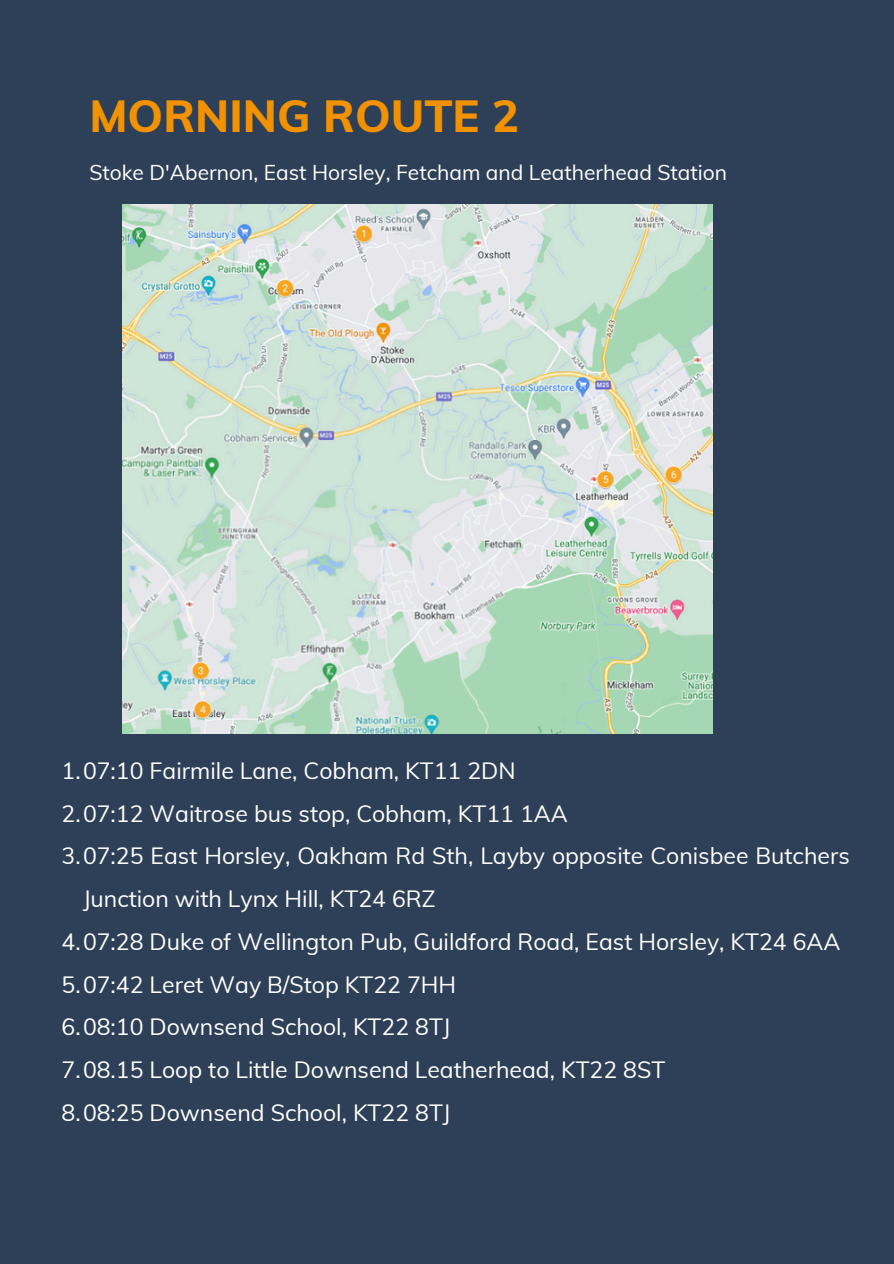
<style>
.page{position:relative;width:894px;height:1264px;background:#fff}
.page>*{position:absolute;margin:0;border:0;box-sizing:border-box;transform-origin:0 0}
.t1{font:800 45px "Muli";color:#f39200}
.t2{font:22.95px/42.8px "Muli";color:#fff}
.t3{font:21px "Muli";color:#fff}
</style>
<div class="page">
<div style="left:0;top:0;width:893px;height:1263px;background:#2e4057"></div>
<img style="left:122px;top:204px;width:590px;height:529px">
<p class="t1" style="left:89px;top:87px;width:431px">MORNING ROUTE 2</p>
<p class="t3" style="left:89px;top:159px;width:639px">Stoke D'Abernon, East Horsley, Fetcham and Leatherhead Station</p>
<p class="t2" style="left:62px;top:748px;width:455px">1.07:10 Fairmile Lane, Cobham, KT11 2DN</p>
<p class="t2" style="left:62px;top:791px;width:507px">2.07:12 Waitrose bus stop, Cobham, KT11 1AA</p>
<p class="t2" style="left:83px;top:834px;width:768px;text-indent:-21px">3.07:25 East Horsley, Oakham Rd Sth, Layby opposite Conisbee Butchers<br>Junction with Lynx Hill, KT24 6RZ</p>
<p class="t2" style="left:62px;top:919px;width:780px">4.07:28 Duke of Wellington Pub, Guildford Road, East Horsley, KT24 6AA</p>
<p class="t2" style="left:62px;top:962px;width:396px">5.07:42 Leret Way B/Stop KT22 7HH</p>
<p class="t2" style="left:62px;top:1005px;width:390px">6.08:10 Downsend School, KT22 8TJ</p>
<p class="t2" style="left:62px;top:1048px;width:605px">7.08.15 Loop to Little Downsend Leatherhead, KT22 8ST</p>
<p class="t2" style="left:62px;top:1090px;width:390px">8.08:25 Downsend School, KT22 8TJ</p>
</div>
